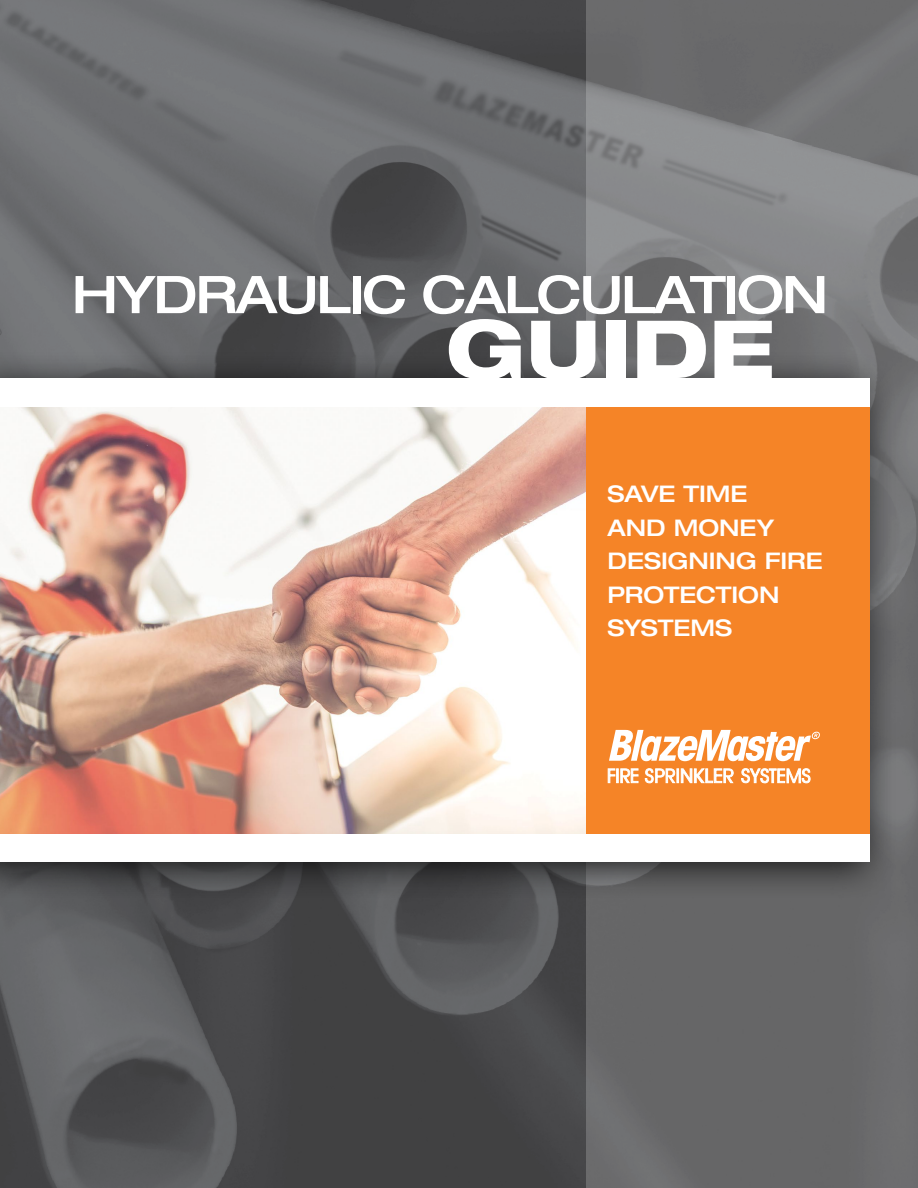
<style>
.page{position:relative;width:918px;height:1188px;background:#fff}
.page>*{position:absolute;margin:0;border:0;box-sizing:border-box;transform-origin:0 0}
.t1{font:800 expanded 80.1px "Helvetica Neue LT Pro";color:#fff}
.t2{font:500 expanded 52.05px "Helvetica Neue LT Pro";letter-spacing:-.04em;color:#fff}
.t3{font:500 expanded 22.95px/33.6px "Helvetica Neue LT Pro";letter-spacing:-.005em;color:#fff}
</style>
<div class="page">
<img style="left:0;top:0;width:586px;height:1188px">
<svg style="left:586px;top:0;width:332px;height:1188px;background:#717273"></svg>
<div style="left:0;top:351px;width:897px;height:549px;background:#000;opacity:.75"></div>
<div style="left:0;top:378px;width:870px;height:484px;background:#fff"></div>
<img style="left:0;top:407px;width:586px;height:426px">
<div style="left:586px;top:407px;width:284px;height:426px;background:#f58427"></div>
<svg style="left:609px;top:730px;width:211px;height:31px"></svg>
<svg style="left:608px;top:769px;width:30px;height:14px"></svg>
<svg style="left:741px;top:768px;width:69px;height:16px"></svg>
<svg style="left:645px;top:768px;width:88px;height:16px"></svg>
<h2 class="t2" style="left:72px;top:262px;width:758px">HYDRAULIC CALCULATION</h2>
<h1 class="t1" style="left:446px;top:298px;width:330px">GUIDE</h1>
<p class="t3" style="left:608px;top:477px;width:217px">SAVE TIME<br>AND MONEY<br>DESIGNING FIRE<br>PROTECTION<br>SYSTEMS</p>
</div>
